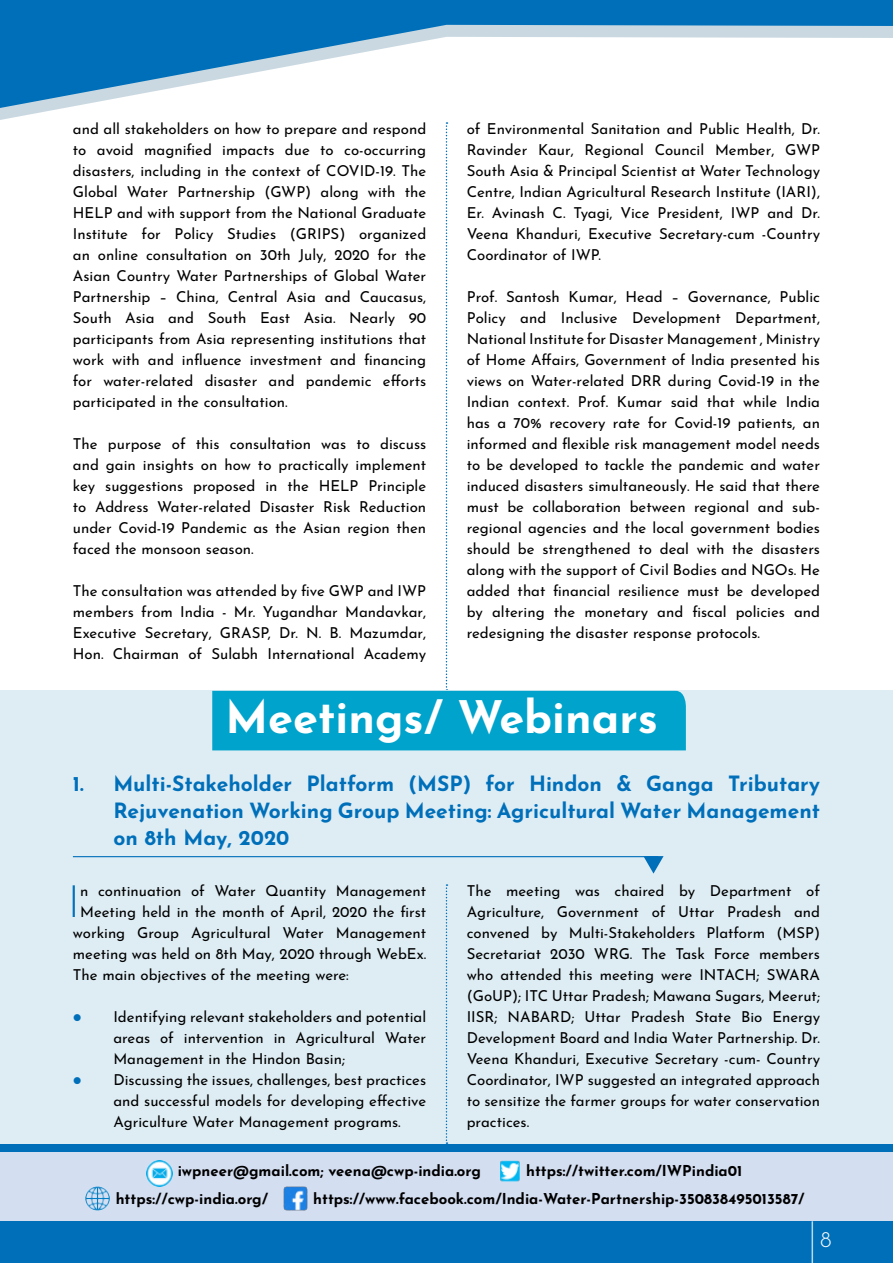
<style>
.page{position:relative;width:893px;height:1263px;background:#fff}
.page>*{position:absolute;margin:0;border:0;box-sizing:border-box;transform-origin:0 0}
.t1{font:700 45px "Josefin Sans";color:#fff}
.t2{font:300 44.55px "Josefin Sans";color:#006fba}
.t3{font:300 22.5px "Josefin Sans";color:#fff}
.t4{font:700 21px/27px "Josefin Sans";color:#006fba;text-align:justify}
.t5{font:15px/21px "Josefin Sans";color:#000;text-align:justify}
.t6{font:700 15px/27.6px "Josefin Sans";color:#000}
.s1{color:#006fba}
</style>
<div class="page">
<div style="left:0;top:1144px;width:893px;height:54px;background:#006fba"></div>
<div style="left:0;top:1152px;width:893px;height:69px;background:#d4def1"></div>
<div style="left:0;top:1221px;width:893px;height:42px;background:#006fba"></div>
<hr style="left:811px;top:1221px;width:2px;height:42px;background:#b8dbea">
<img style="left:147px;top:1161px;width:25px;height:25px">
<img style="left:500px;top:1161px;width:20px;height:21px">
<img style="left:85px;top:1186px;width:25px;height:25px">
<img style="left:283px;top:1186px;width:25px;height:24px">
<svg style="left:0;top:0;width:893px;height:108px"></svg>
<div style="left:0;top:691px;width:893px;height:453px;background:#deedf4"></div>
<svg style="left:212px;top:122px;width:474px;height:628px"></svg>
<svg style="left:446px;top:884px;width:1px;height:260px"></svg>
<hr style="left:73px;top:856px;width:585px;height:1px;background:#006fba">
<svg style="left:643px;top:856px;width:21px;height:17px"></svg>
<p class="t5" style="left:73px;top:116px;width:355px">and all stakeholders on how to prepare and respond to avoid magnified impacts due to co-occurring disasters, including in the context of COVID-19. The Global Water Partnership (GWP) along with the HELP and with support from the National Graduate Institute for Policy Studies (GRIPS) organized an online consultation on 30th July, 2020 for the Asian Country Water Partnerships of Global Water Partnership – China, Central Asia and Caucasus, South Asia and South East Asia. Nearly 90 participants from Asia representing institutions that work with and influence investment and financing for water-related disaster and pandemic efforts participated in the consultation.</p>
<p class="t5" style="left:73px;top:431px;width:355px">The purpose of this consultation was to discuss and gain insights on how to practically implement key suggestions proposed in the HELP Principle to Address Water-related Disaster Risk Reduction under Covid-19 Pandemic as the Asian region then faced the monsoon season.</p>
<p class="t5" style="left:73px;top:578px;width:355px">The consultation was attended by five GWP and IWP members from India - Mr. Yugandhar Mandavkar, Executive Secretary, GRASP, Dr. N. B. Mazumdar, Hon. Chairman of Sulabh International Academy</p>
<p class="t5" style="left:467px;top:116px;width:355px">of Environmental Sanitation and Public Health, Dr.<br>Ravinder Kaur, Regional Council Member, GWP South Asia &amp; Principal Scientist at Water Technology Centre, Indian Agricultural Research Institute (IARI), Er. Avinash C. Tyagi, Vice President, IWP and Dr.<br>Veena Khanduri, Executive Secretary-cum -Country Coordinator of IWP.</p>
<p class="t5" style="left:467px;top:284px;width:355px">Prof. Santosh Kumar, Head – Governance, Public Policy and Inclusive Development Department, National Institute for Disaster Management , Ministry of Home Affairs, Government of India presented his views on Water-related DRR during Covid-19 in the Indian context. Prof. Kumar said that while India has a 70% recovery rate for Covid-19 patients, an informed and flexible risk management model needs to be developed to tackle the pandemic and water induced disasters simultaneously. He said that there must be collaboration between regional and sub&shy;regional agencies and the local government bodies should be strengthened to deal with the disasters along with the support of Civil Bodies and NGOs. He added that financial resilience must be developed by altering the monetary and fiscal policies and redesigning the disaster response protocols.</p>
<h1 class="t1" style="left:225px;top:677px;width:434px">Meetings/ Webinars</h1>
<h3 class="t4" style="left:113px;top:767px;width:708px;text-indent:-41px">1. Multi-Stakeholder Platform (MSP) for Hindon &amp; Ganga Tributary Rejuvenation Working Group Meeting: Agricultural Water Management on 8th May, 2020</h3>
<p class="t5" style="left:467px;top:878px;width:355px">The meeting was chaired by Department of Agriculture, Government of Uttar Pradesh and convened by Multi-Stakeholders Platform (MSP)<br>Secretariat 2030 WRG. The Task Force members who attended this meeting were INTACH; SWARA (GoUP); ITC Uttar Pradesh; Mawana Sugars, Meerut; IISR; NABARD; Uttar Pradesh State Bio Energy Development Board and India Water Partnership. Dr.<br>Veena Khanduri, Executive Secretary -cum- Country Coordinator, IWP suggested an integrated approach to sensitize the farmer groups for water conservation practices.</p>
<h2 class="t2" style="left:68px;top:866px;width:14px">I</h2>
<p class="t5" style="left:80px;top:878px;width:348px">n continuation of Water Quantity Management</p>
<p class="t5" style="left:80px;top:899px;width:348px">Meeting held in the month of April, 2020 the first</p>
<p class="t5" style="left:73px;top:920px;width:355px">working Group Agricultural Water Management</p>
<p class="t5" style="left:73px;top:941px;width:355px">meeting was held on 8th May, 2020 through WebEx.</p>
<p class="t5" style="left:73px;top:962px;width:278px">The main objectives of the meeting were:</p>
<p class="t5" style="left:113px;top:1004px;width:314px;text-indent:-41px"><span class="s1">●</span> Identifying relevant stakeholders and potential areas of intervention in Agricultural Water Management in the Hindon Basin;</p>
<p class="t5" style="left:113px;top:1067px;width:314px;text-indent:-41px"><span class="s1">●</span> Discussing the issues, challenges, best practices and successful models for developing effective Agriculture Water Management programs.</p>
<p class="t6" style="left:116px;top:1155px;width:367px;text-indent:62px">iwpneer@gmail.com; veena@cwp-india.org https://cwp-india.org/</p>
<p class="t6" style="left:526px;top:1155px;width:218px">https://twitter.com/IWPindia01</p>
<p class="t6" style="left:313px;top:1182px;width:493px">https://www.facebook.com/India-Water-Partnership-350838495013587/</p>
<h3 class="t3" style="left:820px;top:1222px;width:13px">8</h3>
</div>
